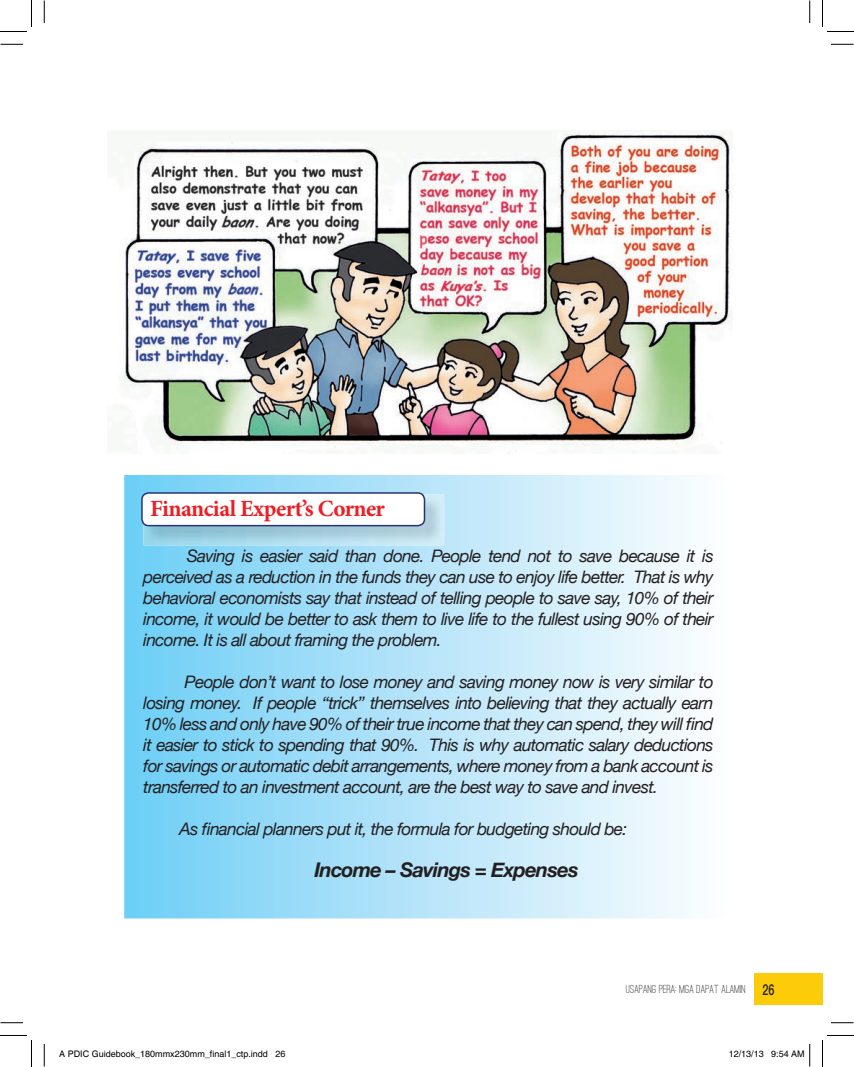
<style>
.page{position:relative;width:854px;height:1067px;background:#fff}
.page>*{position:absolute;margin:0;border:0;box-sizing:border-box;transform-origin:0 0}
.t1{font:700 23.25px "Minion Pro";letter-spacing:-.015em;color:#ee1d23}
.t2{font:italic 700 20.25px "Helvetica Neue";letter-spacing:-.04em;color:#231f20}
.t3{font:italic 17.25px/21px "Helvetica Neue";letter-spacing:-.04em;color:#231f20;text-align:justify}
.t4{font:500 12px "Ostrich Sans";color:#231f20}
.t5{font:9px "Helvetica";color:#000}
.s1{font-family:"Helvetica Neue";font-size:15px}
</style>
<div class="page">
<div style="left:753px;top:973px;width:69px;height:31px;background:#fccc0a"></div>
<svg style="left:124px;top:475px;width:566px;height:443px"></svg>
<img style="left:120px;top:130px;width:611px;height:324px">
<img style="left:143px;top:494px;width:301px;height:51px">
<div style="left:142px;top:493px;width:282px;height:32px;background:#fff;border-radius:7px"></div>
<div style="left:141px;top:492px;width:284px;height:34px;border:2px solid #253474;border-radius:7px"></div>
<svg style="left:0;top:44px;width:23px;height:1px"></svg>
<svg style="left:831px;top:44px;width:22px;height:1px"></svg>
<svg style="left:0;top:1022px;width:23px;height:1px"></svg>
<svg style="left:831px;top:1022px;width:22px;height:1px"></svg>
<svg style="left:44px;top:0;width:1px;height:23px"></svg>
<svg style="left:44px;top:1044px;width:1px;height:22px"></svg>
<svg style="left:809px;top:0;width:1px;height:23px"></svg>
<svg style="left:0;top:0;width:32px;height:32px"></svg>
<svg style="left:0;top:1035px;width:32px;height:31px"></svg>
<svg style="left:822px;top:0;width:32px;height:32px"></svg>
<svg style="left:822px;top:1035px;width:32px;height:31px"></svg>
<svg style="left:809px;top:1044px;width:1px;height:22px"></svg>
<h1 class="t1" style="left:150px;top:492px;width:236px">Financial Expert’s Corner</h1>
<p class="t3" style="left:143px;top:545px;width:572px;text-indent:44px">Saving is easier said than done. People tend not to save because it is perceived as a reduction in the funds they can use to enjoy life better. That is why behavioral economists say that instead of telling people to save say, 10% of their income, it would be better to ask them to live life to the fullest using 90% of their income. It is all about framing the problem.</p>
<p class="t3" style="left:143px;top:671px;width:572px;text-indent:41px">People don’t want to lose money and saving money now is very similar to losing money. If people “trick” themselves into believing that they actually earn 10% less and only have 90% of their true income that they can spend, they will find it easier to stick to spending that 90%. This is why automatic salary deductions for savings or automatic debit arrangements, where money from a bank account is transferred to an investment account, are the best way to save and invest.</p>
<p class="t3" style="left:179px;top:818px;width:449px">As financial planners put it, the formula for budgeting should be:</p>
<p class="t2" style="left:314px;top:857px;width:266px">Income – Savings = Expenses</p>
<p class="t4" style="left:626px;top:982px;width:150px">USAPANG PERA: MGA DAPAT ALAMIN <span class="s1">26</span></p>
<p class="t5" style="left:59px;top:1049px;width:228px">A PDIC Guidebook_180mmx230mm_final1_ctp.indd 26</p>
<p class="t5" style="left:729px;top:1049px;width:78px">12/13/13 9:54 AM</p>
</div>
